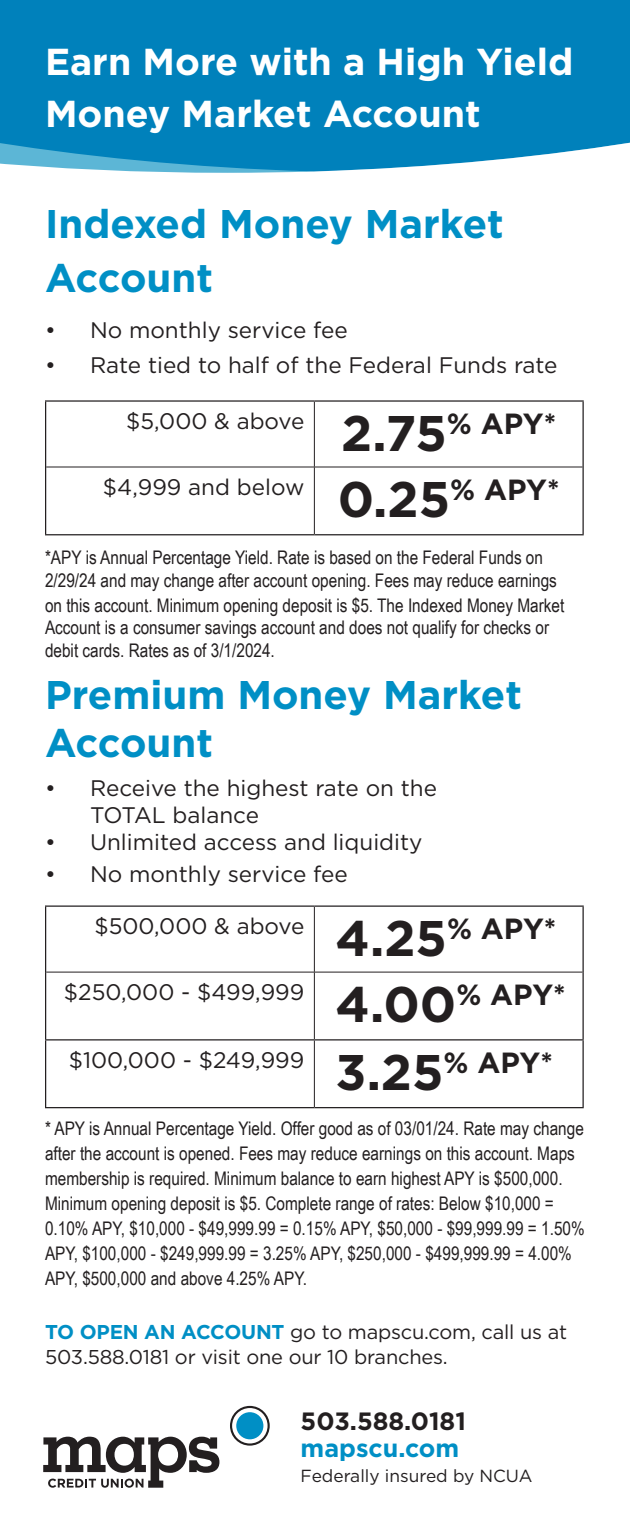
<style>
.page{position:relative;width:630px;height:1530px;background:#fff}
.page>*{position:absolute;margin:0;border:0;box-sizing:border-box;transform-origin:0 0}
.t1{font:700 40px/54px "Gotham";color:#008fc5}
.t2{font:700 37.5px/52.5px "Gotham";color:#fff}
.t3{font:700 29.25px "Gotham";letter-spacing:-.005em;color:#231f20}
.t4{font:700 25px "Gotham";color:#231f20}
.t5{font:700 25px "Gotham";color:#008fc5}
.t6{font:22.5px/27px "Gotham";color:#231f20}
.t7{font:20px/25px "Gotham";letter-spacing:-.01em;color:#231f20}
.t8{font:18.75px/25px "Arial Narrow";color:#231f20}
.t9{font:17.5px "Gotham";color:#231f20}
.s1{font-size:50px}
.s2{font-weight:700;color:#008fc5}
</style>
<div class="page">
<div style="left:0;top:0;width:630px;height:138px;background:#0081bb"></div>
<svg style="left:0;top:138px;width:630px;height:35px"></svg>
<svg style="left:230px;top:1406px;width:40px;height:40px"></svg>
<div style="left:236px;top:1412px;width:27px;height:27px;background:#008fc5;border-radius:50%"></div>
<svg style="left:43px;top:1437px;width:177px;height:51px"></svg>
<hr style="left:314px;top:402px;width:1px;height:65px;background:#231f20">
<hr style="left:46px;top:467px;width:268px;height:1px;background:#231f20">
<hr style="left:314px;top:467px;width:268px;height:1px;background:#231f20">
<hr style="left:314px;top:467px;width:1px;height:67px;background:#231f20">
<hr style="left:45px;top:400px;width:269px;height:2px;background:#231f20">
<hr style="left:45px;top:402px;width:1px;height:65px;background:#231f20">
<hr style="left:314px;top:400px;width:270px;height:2px;background:#231f20">
<hr style="left:582px;top:402px;width:2px;height:65px;background:#231f20">
<hr style="left:45px;top:467px;width:1px;height:67px;background:#231f20">
<hr style="left:582px;top:467px;width:2px;height:67px;background:#231f20">
<hr style="left:45px;top:534px;width:269px;height:1px;background:#231f20">
<hr style="left:314px;top:534px;width:270px;height:1px;background:#231f20">
<hr style="left:314px;top:907px;width:1px;height:65px;background:#231f20">
<hr style="left:46px;top:972px;width:268px;height:1px;background:#231f20">
<hr style="left:314px;top:972px;width:268px;height:1px;background:#231f20">
<hr style="left:314px;top:972px;width:1px;height:67px;background:#231f20">
<hr style="left:314px;top:1040px;width:1px;height:67px;background:#231f20">
<hr style="left:45px;top:905px;width:269px;height:2px;background:#231f20">
<hr style="left:45px;top:907px;width:1px;height:65px;background:#231f20">
<hr style="left:314px;top:905px;width:270px;height:2px;background:#231f20">
<hr style="left:582px;top:907px;width:2px;height:65px;background:#231f20">
<hr style="left:45px;top:972px;width:1px;height:67px;background:#231f20">
<hr style="left:582px;top:972px;width:2px;height:67px;background:#231f20">
<hr style="left:45px;top:1039px;width:269px;height:1px;background:#231f20">
<hr style="left:45px;top:1040px;width:1px;height:67px;background:#231f20">
<hr style="left:314px;top:1039px;width:270px;height:1px;background:#231f20">
<hr style="left:582px;top:1040px;width:2px;height:67px;background:#231f20">
<hr style="left:45px;top:1107px;width:269px;height:1px;background:#231f20">
<hr style="left:314px;top:1107px;width:270px;height:1px;background:#231f20">
<p class="t2" style="left:45px;top:35px;width:530px">Earn More with a High Yield<br>Money Market Account</p>
<p class="t1" style="left:45px;top:197px;width:460px">Indexed Money Market<br>Account</p>
<p class="t6" style="left:45px;top:316px;width:304px">• No monthly service fee</p>
<p class="t6" style="left:45px;top:351px;width:514px">• Rate tied to half of the Federal Funds rate</p>
<p class="t6" style="left:126px;top:407px;width:180px">$5,000 &amp; above</p>
<p class="t3" style="left:341px;top:405px;width:217px"><span class="s1">2.75</span>% APY*</p>
<p class="t6" style="left:103px;top:473px;width:203px">$4,999 and below</p>
<p class="t3" style="left:338px;top:471px;width:223px"><span class="s1">0.25</span>% APY*</p>
<p class="t8" style="left:45px;top:546px;width:513px;line-height:22.5px">*APY is Annual Percentage Yield. Rate is based on the Federal Funds on<br>2/29/24 and may change after account opening. Fees may reduce earnings</p>
<p class="t8" style="left:45px;top:593px;width:521px;line-height:22.5px">on this account. Minimum opening deposit is $5. The Indexed Money Market<br>Account is a consumer savings account and does not qualify for checks or debit cards. Rates as of 3/1/2024.</p>
<p class="t1" style="left:45px;top:671px;width:478px;line-height:48px">Premium Money Market<br>Account</p>
<p class="t6" style="left:90px;top:774px;width:349px;text-indent:-45px">• Receive the highest rate on the<br>TOTAL balance</p>
<p class="t6" style="left:45px;top:828px;width:379px">• Unlimited access and liquidity</p>
<p class="t6" style="left:45px;top:860px;width:304px">• No monthly service fee</p>
<p class="t6" style="left:94px;top:912px;width:211px">$500,000 &amp; above</p>
<p class="t3" style="left:336px;top:910px;width:222px"><span class="s1">4.25</span>% APY*</p>
<p class="t6" style="left:64px;top:978px;width:242px">$250,000 - $499,999</p>
<p class="t3" style="left:336px;top:976px;width:232px"><span class="s1">4.00</span>% APY*</p>
<p class="t6" style="left:69px;top:1046px;width:237px">$100,000 - $249,999</p>
<p class="t3" style="left:336px;top:1043px;width:219px"><span class="s1">3.25</span>% APY*</p>
<p class="t8" style="left:45px;top:1115px;width:541px">* APY is Annual Percentage Yield. Offer good as of 03/01/24. Rate may change after the account is opened. Fees may reduce earnings on this account. Maps membership is required. Minimum balance to earn highest APY is $500,000.<br>Minimum opening deposit is $5. Complete range of rates: Below $10,000 = 0.10% APY, $10,000 - $49,999.99 = 0.15% APY, $50,000 - $99,999.99 = 1.50% APY, $100,000 - $249,999.99 = 3.25% APY, $250,000 - $499,999.99 = 4.00% APY, $500,000 and above 4.25% APY.</p>
<p class="t7" style="left:45px;top:1319px;width:524px"><span class="s2">TO OPEN AN ACCOUNT</span> go to mapscu.com, call us at<br>503.588.0181 or visit one our 10 branches.</p>
<p class="t4" style="left:301px;top:1404px;width:167px">503.588.0181</p>
<p class="t5" style="left:301px;top:1432px;width:160px">mapscu.com</p>
<p class="t9" style="left:301px;top:1465px;width:233px">Federally insured by NCUA</p>
</div>
